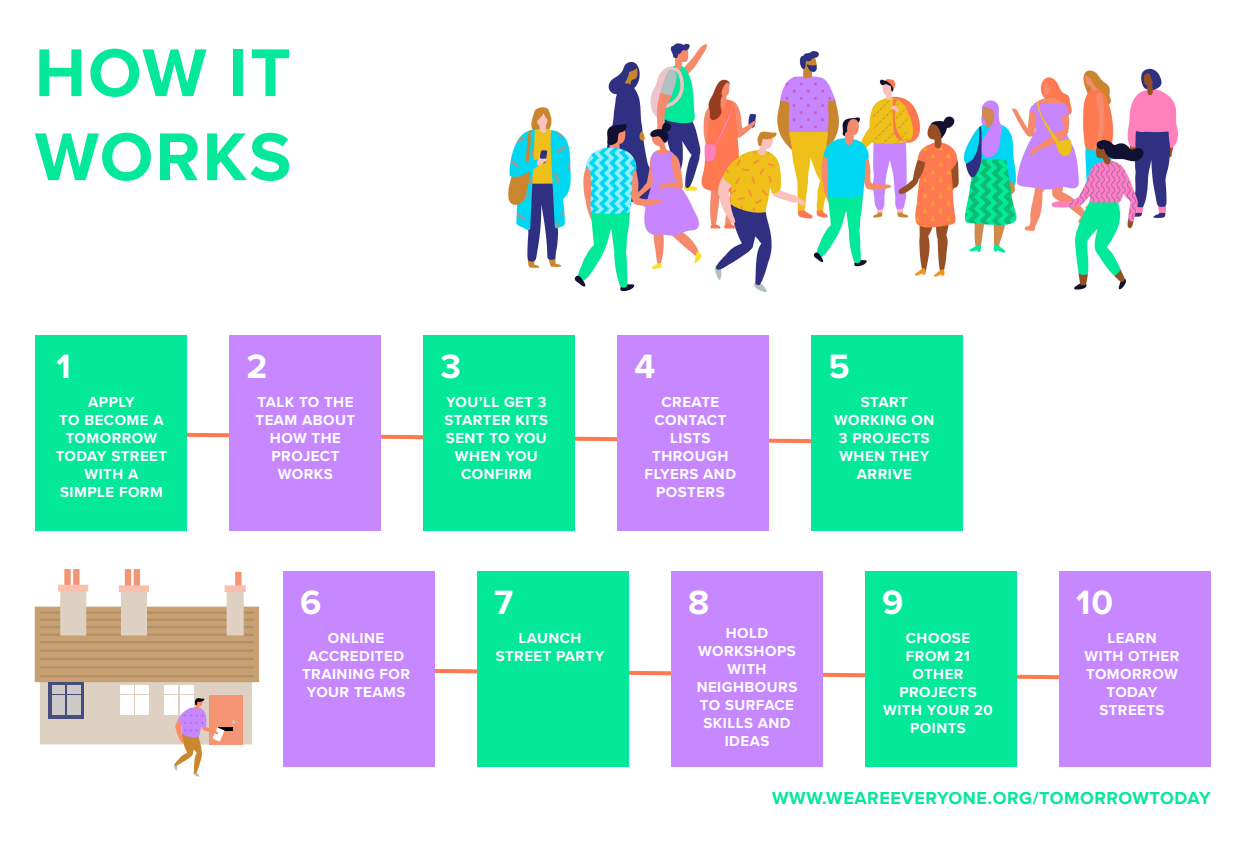
<style>
.page{position:relative;width:1248px;height:842px;background:#fff}
.page>*{position:absolute;margin:0;border:0;box-sizing:border-box;transform-origin:0 0}
.Page_Heading{font:700 70px "Proxima Nova";letter-spacing:.03em;color:#03e899}
.t1{font:700 35px "Proxima Nova";color:#fff}
.t2{font:700 18px "Proxima Nova";letter-spacing:.03em;color:#03e899}
.t3{font:700 15px/18px "Proxima Nova";letter-spacing:.03em;color:#fff;text-align:center}
</style>
<div class="page">
<svg style="left:35px;top:429px;width:929px;height:18px"></svg>
<div style="left:36px;top:335px;width:151px;height:196px;background:#03e899"></div>
<div style="left:230px;top:335px;width:151px;height:196px;background:#c787ff"></div>
<div style="left:423px;top:335px;width:152px;height:196px;background:#03e899"></div>
<div style="left:617px;top:335px;width:152px;height:196px;background:#c787ff"></div>
<div style="left:811px;top:335px;width:151px;height:196px;background:#03e899"></div>
<svg style="left:435px;top:665px;width:776px;height:18px"></svg>
<div style="left:283px;top:571px;width:152px;height:196px;background:#c787ff"></div>
<div style="left:477px;top:571px;width:151px;height:196px;background:#03e899"></div>
<div style="left:671px;top:571px;width:151px;height:196px;background:#c787ff"></div>
<div style="left:865px;top:571px;width:151px;height:196px;background:#03e899"></div>
<div style="left:1059px;top:571px;width:151px;height:196px;background:#c787ff"></div>
<div style="left:226px;top:588px;width:18px;height:48px;background:#ded1c2"></div>
<div style="left:64px;top:569px;width:7px;height:20px;background:#f59473"></div>
<div style="left:73px;top:569px;width:6px;height:20px;background:#f59473"></div>
<div style="left:125px;top:569px;width:6px;height:20px;background:#f59473"></div>
<div style="left:134px;top:569px;width:6px;height:20px;background:#f59473"></div>
<div style="left:235px;top:572px;width:6px;height:19px;background:#f59473"></div>
<div style="left:60px;top:588px;width:26px;height:48px;background:#ded1c2"></div>
<div style="left:121px;top:588px;width:26px;height:48px;background:#ded1c2"></div>
<div style="left:224px;top:585px;width:22px;height:7px;background:#fabfad"></div>
<div style="left:119px;top:585px;width:30px;height:7px;background:#fabfad"></div>
<div style="left:58px;top:585px;width:30px;height:6px;background:#fabfad"></div>
<svg style="left:35px;top:607px;width:224px;height:170px"></svg>
<img style="left:508px;top:43px;width:670px;height:249px">
<p class="Page_Heading" style="left:35px;top:21px;width:257px">HOW IT</p>
<p class="Page_Heading" style="left:35px;top:105px;width:258px">WORKS</p>
<p class="t1" style="left:56px;top:341px;width:16px">1</p>
<p class="t3" style="left:88px;top:393px;width:48px">APPLY</p>
<p class="t3" style="left:56px;top:411px;width:113px">TO BECOME A<br>TOMORROW<br>TODAY STREET<br>WITH A<br>SIMPLE FORM</p>
<p class="t1" style="left:246px;top:341px;width:23px">2</p>
<p class="t3" style="left:255px;top:393px;width:101px">TALK TO THE<br>TEAM ABOUT<br>HOW THE<br>PROJECT<br>WORKS</p>
<p class="t1" style="left:440px;top:341px;width:22px">3</p>
<p class="t3" style="left:444px;top:393px;width:105px">YOU’LL GET 3<br>STARTER KITS<br>SENT TO YOU<br>WHEN YOU<br>CONFIRM</p>
<p class="t1" style="left:634px;top:341px;width:22px">4</p>
<p class="t3" style="left:644px;top:393px;width:93px">CREATE<br>CONTACT<br>LISTS<br>THROUGH<br>FLYERS AND<br>POSTERS</p>
<p class="t1" style="left:828px;top:341px;width:23px">5</p>
<p class="t3" style="left:834px;top:393px;width:102px">START<br>WORKING ON<br>3 PROJECTS<br>WHEN THEY<br>ARRIVE</p>
<p class="t1" style="left:300px;top:577px;width:23px">6</p>
<p class="t3" style="left:302px;top:629px;width:110px">ONLINE<br>ACCREDITED<br>TRAINING FOR<br>YOUR TEAMS</p>
<p class="t1" style="left:494px;top:577px;width:21px">7</p>
<p class="t3" style="left:495px;top:629px;width:110px">LAUNCH<br>STREET PARTY</p>
<p class="t1" style="left:688px;top:577px;width:23px">8</p>
<p class="t3" style="left:696px;top:624px;width:102px">HOLD<br>WORKSHOPS<br>WITH<br>NEIGHBOURS<br>TO SURFACE<br>SKILLS AND<br>IDEAS</p>
<p class="t1" style="left:882px;top:577px;width:23px">9</p>
<p class="t3" style="left:883px;top:629px;width:111px">CHOOSE<br>FROM 21<br>OTHER<br>PROJECTS<br>WITH YOUR 20<br>POINTS</p>
<p class="t1" style="left:1075px;top:577px;width:39px">10</p>
<p class="t3" style="left:1107px;top:629px;width:51px">LEARN</p>
<p class="t3" style="left:1084px;top:647px;width:96px">WITH OTHER<br>TOMORROW<br>TODAY<br>STREETS</p>
<p class="t2" style="left:772px;top:785px;width:440px">WWW.WEAREEVERYONE.ORG/TOMORROWTODAY</p>
</div>
